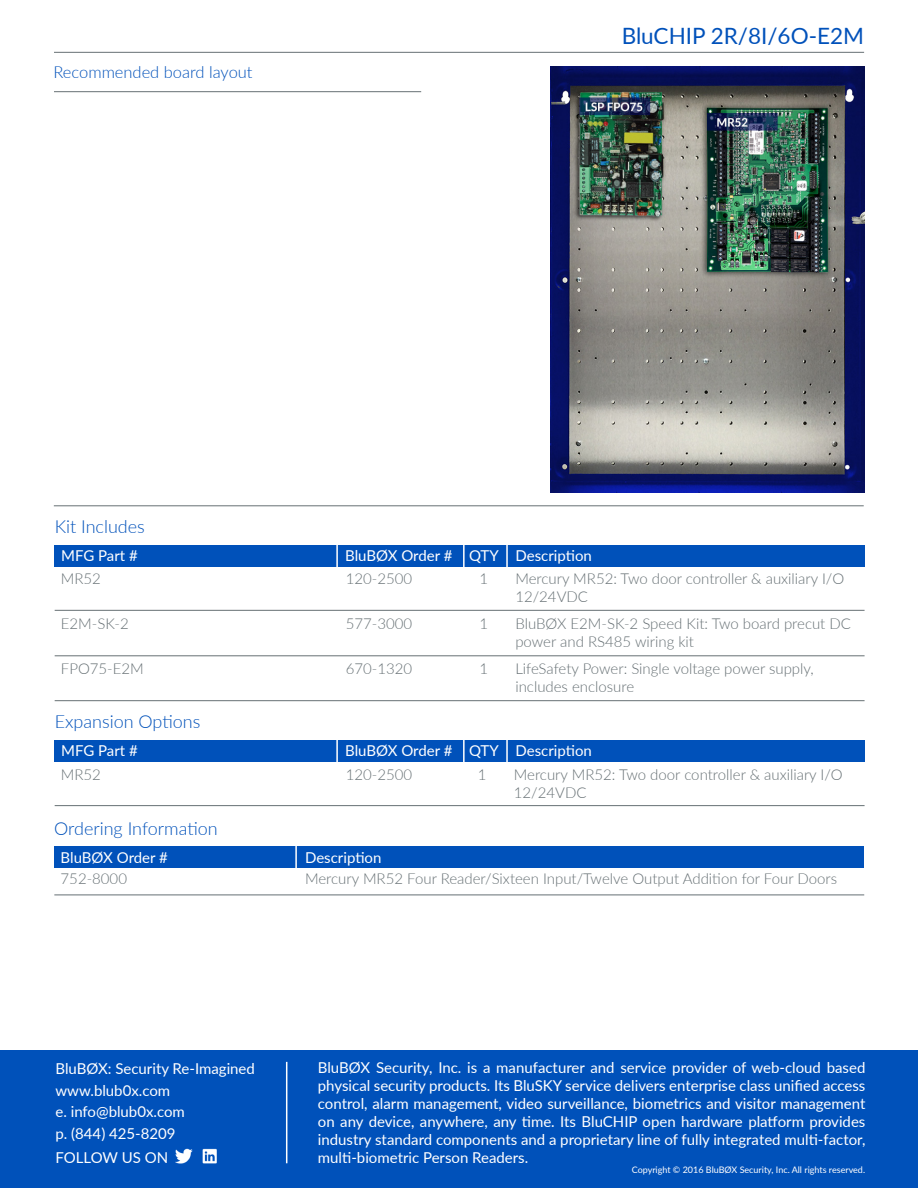
<style>
.page{position:relative;width:918px;height:1188px;background:#fff}
.page>*{position:absolute;margin:0;border:0;box-sizing:border-box;transform-origin:0 0}
.t1{font:22.5px "Lato";color:#0051ba}
.t2{font:300 18px "Lato";color:#0051ba}
.t3{font:300 16.5px "Lato";color:#0051ba}
.t4{font:15px/18px "Lato";color:#fff;text-align:justify}
.t5{font:300 15px/18px "Lato";color:#667074}
.t6{font:9px "Lato";color:#fff}
</style>
<div class="page">
<img style="left:551px;top:67px;width:314px;height:425px">
<div style="left:0;top:1050px;width:918px;height:138px;background:#0051ba"></div>
<hr style="left:54px;top:52px;width:810px;height:1px;background:#667074">
<hr style="left:286px;top:1062px;width:1px;height:101px;background:#fff">
<img style="left:175px;top:1148px;width:42px;height:17px">
<hr style="left:54px;top:506px;width:810px;height:1px;background:#667074">
<hr style="left:54px;top:91px;width:367px;height:1px;background:#667074">
<div style="left:54px;top:846px;width:810px;height:22px;background:#0051ba"></div>
<div style="left:55px;top:545px;width:810px;height:21px;background:#0051ba"></div>
<div style="left:55px;top:740px;width:810px;height:22px;background:#0051ba"></div>
<hr style="left:295px;top:843px;width:2px;height:26px;background:#fff">
<hr style="left:54px;top:895px;width:810px;height:1px;background:#667074">
<hr style="left:55px;top:700px;width:810px;height:1px;background:#667074">
<hr style="left:55px;top:656px;width:810px;height:1px;background:#667074">
<hr style="left:55px;top:610px;width:810px;height:1px;background:#667074">
<hr style="left:55px;top:805px;width:810px;height:1px;background:#667074">
<hr style="left:336px;top:542px;width:2px;height:26px;background:#fff">
<hr style="left:336px;top:738px;width:2px;height:26px;background:#fff">
<hr style="left:463px;top:543px;width:2px;height:26px;background:#fff">
<hr style="left:463px;top:739px;width:2px;height:25px;background:#fff">
<hr style="left:506px;top:543px;width:2px;height:26px;background:#fff">
<hr style="left:506px;top:739px;width:2px;height:25px;background:#fff">
<p class="t3" style="left:53px;top:60px;width:201px">Recommended board layout</p>
<p class="t1" style="left:622px;top:19px;width:244px">BluCHIP 2R/8I/6O-E2M</p>
<p class="t2" style="left:55px;top:514px;width:92px">Kit Includes</p>
<p class="t4" style="left:61px;top:546px;width:78px">MFG Part #</p>
<p class="t4" style="left:345px;top:546px;width:248px">BluBØX Order # QTY Description</p>
<p class="t5" style="left:61px;top:569px;width:42px">MR52</p>
<p class="t5" style="left:346px;top:569px;width:68px">120-2500</p>
<p class="t5" style="left:479px;top:569px;width:10px">1</p>
<p class="t5" style="left:515px;top:569px;width:330px">Mercury MR52: Two door controller &amp; auxiliary I/O<br>12/24VDC</p>
<p class="t5" style="left:61px;top:614px;width:69px">E2M-SK-2</p>
<p class="t5" style="left:346px;top:614px;width:68px">577-3000</p>
<p class="t5" style="left:479px;top:614px;width:10px">1</p>
<p class="t5" style="left:515px;top:614px;width:337px">BluBØX E2M-SK-2 Speed Kit: Two board precut DC power and RS485 wiring kit</p>
<p class="t5" style="left:61px;top:659px;width:84px">FPO75-E2M</p>
<p class="t5" style="left:346px;top:659px;width:68px">670-1320</p>
<p class="t5" style="left:479px;top:659px;width:10px">1</p>
<p class="t5" style="left:515px;top:659px;width:300px">LifeSafety Power: Single voltage power supply, includes enclosure</p>
<p class="t2" style="left:55px;top:709px;width:147px">Expansion Options</p>
<p class="t4" style="left:61px;top:741px;width:78px">MFG Part #</p>
<p class="t4" style="left:345px;top:741px;width:248px">BluBØX Order # QTY Description</p>
<p class="t5" style="left:61px;top:765px;width:42px">MR52</p>
<p class="t5" style="left:346px;top:765px;width:68px">120-2500</p>
<p class="t5" style="left:478px;top:765px;width:10px">1</p>
<p class="t5" style="left:514px;top:765px;width:330px">Mercury MR52: Two door controller &amp; auxiliary I/O<br>12/24VDC</p>
<p class="t2" style="left:54px;top:816px;width:165px">Ordering Information</p>
<p class="t4" style="left:61px;top:847px;width:109px">BluBØX Order #</p>
<p class="t4" style="left:305px;top:847px;width:78px">Description</p>
<p class="t5" style="left:61px;top:869px;width:68px">752-8000</p>
<p class="t5" style="left:305px;top:869px;width:533px">Mercury MR52 Four Reader/Sixteen Input/Twelve Output Addition for Four Doors</p>
<p class="t4" style="left:55px;top:1059px;width:201px">BluBØX: Security Re-Imagined</p>
<p class="t4" style="left:55px;top:1080px;width:116px">www.blub0x.com</p>
<p class="t4" style="left:55px;top:1102px;width:131px">e. info@blub0x.com</p>
<p class="t4" style="left:55px;top:1124px;width:122px">p. (844) 425-8209</p>
<p class="t4" style="left:55px;top:1148px;width:114px">FOLLOW US ON</p>
<p class="t4" style="left:318px;top:1058px;width:549px">BluBØX Security, Inc. is a manufacturer and service provider of web-cloud based physical security products. Its BluSKY service delivers enterprise class unified access control, alarm management, video surveillance, biometrics and visitor management on any device, anywhere, any time. Its BluCHIP open hardware platform provides industry standard components and a proprietary line of fully integrated multi-factor, multi-biometric Person Readers.</p>
<p class="t6" style="left:632px;top:1163px;width:235px">Copyright © 2016 BluBØX Security, Inc. All rights reserved.</p>
</div>
